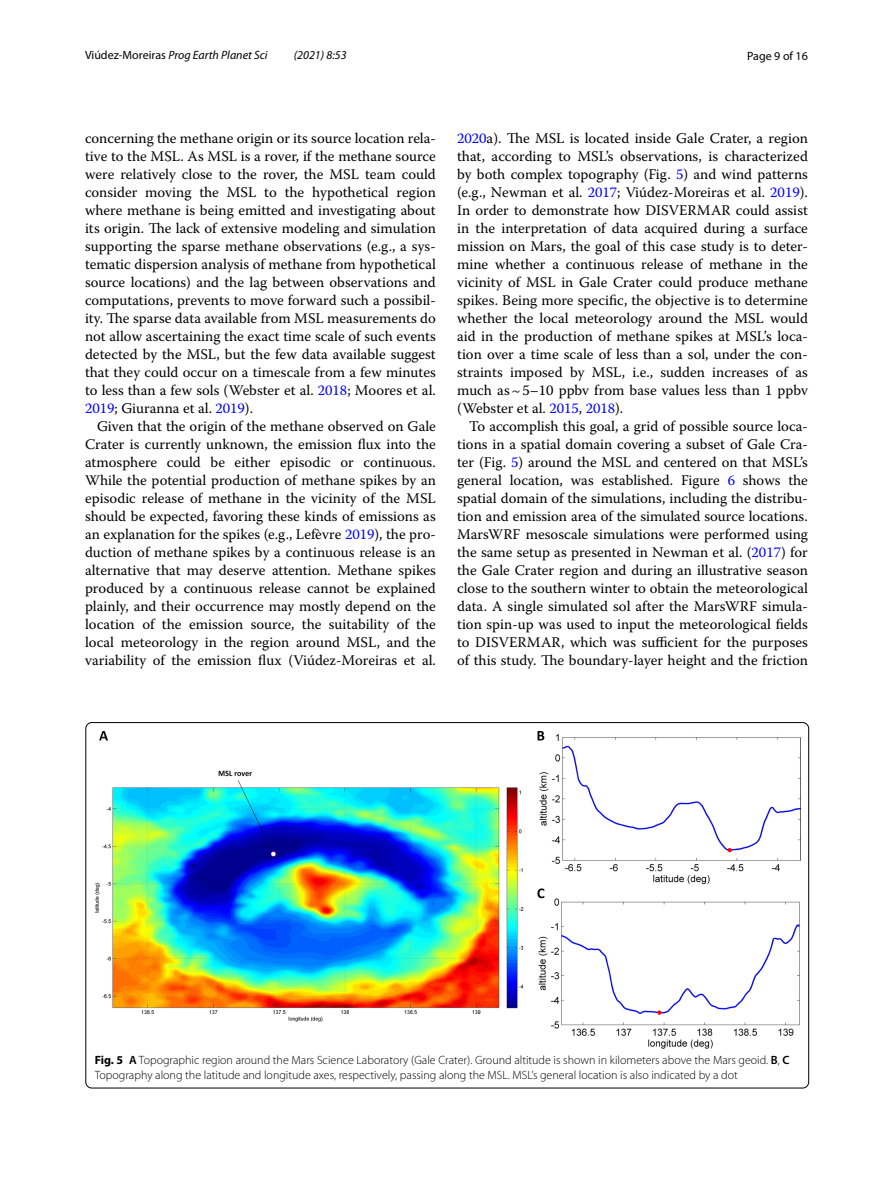
<style>
.page{position:relative;width:893px;height:1187px;background:#fff}
.page>*{position:absolute;margin:0;border:0;box-sizing:border-box;transform-origin:0 0}
.t1{font:14.7px/18px "Warnock Pro";color:#000;text-align:justify}
.t2{font:300 12px/15px "Myriad Pro";color:#000}
.t3{font:italic 12px "Myriad Pro";color:#000}
.t4{font:12px "Myriad Pro";color:#000}
.s1{font-style:normal}
.s2{color:#00f}
.s3{font-weight:700}
.s4{font-weight:600}
</style>
<div class="page">
<img style="left:94px;top:731px;width:706px;height:317px">
<p class="t3" style="left:85px;top:48px;width:184px"><span class="s1">Viúdez‑Moreiras</span> Prog Earth Planet Sci</p>
<p class="t3" style="left:294px;top:48px;width:54px">(2021) 8:53</p>
<p class="t4" style="left:747px;top:48px;width:62px">Page 9 of 16</p>
<p class="t1" style="left:85px;top:128px;width:352px">concerning the methane origin or its source location rela&shy;tive to the MSL. As MSL is a rover, if the methane source were relatively close to the rover, the MSL team could consider moving the MSL to the hypothetical region where methane is being emitted and investigating about its origin. The lack of extensive modeling and simulation supporting the sparse methane observations (e.g., a sys&shy;tematic dispersion analysis of methane from hypothetical source locations) and the lag between observations and computations, prevents to move forward such a possibil&shy;ity. The sparse data available from MSL measurements do not allow ascertaining the exact time scale of such events detected by the MSL, but the few data available suggest that they could occur on a timescale from a few minutes to less than a few sols (Webster et al. <span class="s2">2018</span>; Moores et al.<br><span class="s2">2019</span>; Giuranna et al. <span class="s2">2019</span>).</p>
<p class="t1" style="left:85px;top:416px;width:352px;text-indent:12px">Given that the origin of the methane observed on Gale Crater is currently unknown, the emission flux into the atmosphere could be either episodic or continuous.<br>While the potential production of methane spikes by an episodic release of methane in the vicinity of the MSL should be expected, favoring these kinds of emissions as an explanation for the spikes (e.g., Lefèvre <span class="s2">2019</span>), the pro&shy;duction of methane spikes by a continuous release is an alternative that may deserve attention. Methane spikes produced by a continuous release cannot be explained plainly, and their occurrence may mostly depend on the location of the emission source, the suitability of the local meteorology in the region around MSL, and the variability of the emission flux (Viúdez-Moreiras et al.</p>
<p class="t1" style="left:457px;top:128px;width:352px"><span class="s2">2020</span>a). The MSL is located inside Gale Crater, a region that, according to MSL’s observations, is characterized by both complex topography (Fig. <span class="s2">5</span>) and wind patterns (e.g., Newman et al. <span class="s2">2017</span>; Viúdez-Moreiras et al. <span class="s2">2019</span>).<br>In order to demonstrate how DISVERMAR could assist in the interpretation of data acquired during a surface mission on Mars, the goal of this case study is to deter&shy;mine whether a continuous release of methane in the vicinity of MSL in Gale Crater could produce methane spikes. Being more specific, the objective is to determine whether the local meteorology around the MSL would aid in the production of methane spikes at MSL’s loca&shy;tion over a time scale of less than a sol, under the con&shy;straints imposed by MSL, i.e., sudden increases of as much as~5–10 ppbv from base values less than 1 ppbv (Webster et al. <span class="s2">2015</span>, <span class="s2">2018</span>).</p>
<p class="t1" style="left:457px;top:416px;width:352px;text-indent:12px">To accomplish this goal, a grid of possible source loca&shy;tions in a spatial domain covering a subset of Gale Cra&shy;ter (Fig. <span class="s2">5</span>) around the MSL and centered on that MSL’s general location, was established. Figure <span class="s2">6</span> shows the spatial domain of the simulations, including the distribu&shy;tion and emission area of the simulated source locations.<br>MarsWRF mesoscale simulations were performed using the same setup as presented in Newman et al. (<span class="s2">2017</span>) for the Gale Crater region and during an illustrative season close to the southern winter to obtain the meteorological data. A single simulated sol after the MarsWRF simula&shy;tion spin-up was used to input the meteorological fields to DISVERMAR, which was sufficient for the purposes of this study. The boundary-layer height and the friction</p>
<p class="t2" style="left:95px;top:1052px;width:696px"><span class="s3">Fig. 5</span> <span class="s4">A</span> Topographic region around the Mars Science Laboratory (Gale Crater). Ground altitude is shown in kilometers above the Mars geoid. <span class="s4">B</span>, <span class="s4">C<br></span>Topography along the latitude and longitude axes, respectively, passing along the MSL. MSL’s general location is also indicated by a dot</p>
</div>
